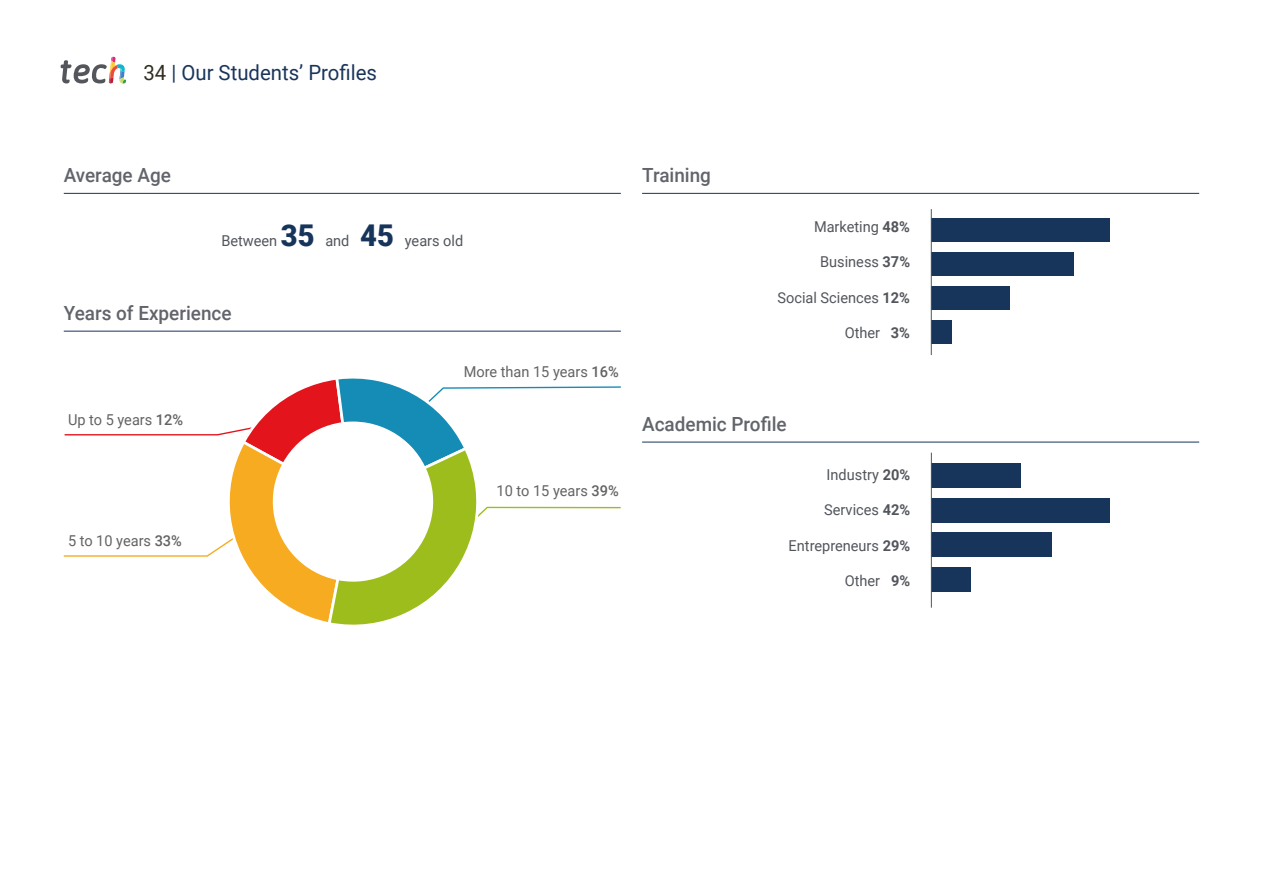
<style>
.page{position:relative;width:1263px;height:893px;background:#fff}
.page>*{position:absolute;margin:0;border:0;box-sizing:border-box;transform-origin:0 0}
.t1{font:21px "Roboto";color:#1a355c}
.t2{font:500 19.5px "Roboto";color:#61646a}
.t3{font:15px "Roboto";color:#52555b}
.t4{font:15px "Roboto";color:#636363}
.s1{color:#312e20}
.s2{font-weight:900;font-size:30px;color:#17355b}
.s3{font-weight:500}
.s4{font-weight:700}
</style>
<div class="page">
<svg style="left:61px;top:57px;width:65px;height:27px"></svg>
<hr style="left:64px;top:193px;width:557px;height:1px;background:#17355b">
<hr style="left:64px;top:331px;width:557px;height:1px;background:#17355b">
<hr style="left:642px;top:442px;width:557px;height:1px;background:#17355b">
<div style="left:931px;top:463px;width:90px;height:25px;background:#17355b"></div>
<div style="left:931px;top:498px;width:179px;height:24px;background:#17355b"></div>
<div style="left:931px;top:533px;width:121px;height:24px;background:#17355b"></div>
<div style="left:931px;top:567px;width:39px;height:25px;background:#17355b"></div>
<hr style="left:931px;top:453px;width:1px;height:155px;background:#52555b">
<hr style="left:642px;top:193px;width:557px;height:1px;background:#17355b">
<div style="left:931px;top:219px;width:179px;height:23px;background:#17355b"></div>
<div style="left:931px;top:252px;width:143px;height:24px;background:#17355b"></div>
<div style="left:931px;top:286px;width:78px;height:24px;background:#17355b"></div>
<div style="left:931px;top:320px;width:21px;height:23px;background:#17355b"></div>
<hr style="left:931px;top:209px;width:1px;height:146px;background:#52555b">
<svg style="left:64px;top:378px;width:557px;height:247px"></svg>
<h1 class="t1" style="left:144px;top:57px;width:235px"><span class="s1">34</span> | Our Students’ Profiles</h1>
<h2 class="t2" style="left:64px;top:161px;width:109px">Average Age</h2>
<p class="t3" style="left:221px;top:230px;width:243px">Between <span class="s2">35</span> and <span class="s2">45</span> years old</p>
<h2 class="t2" style="left:64px;top:300px;width:169px">Years of Experience</h2>
<p class="t4" style="left:464px;top:361px;width:157px">More than 15 years <span class="s3">16%</span></p>
<h2 class="t2" style="left:642px;top:161px;width:70px">Training</h2>
<p class="t3" style="left:814px;top:216px;width:98px">Marketing <span class="s4">48%</span></p>
<p class="t3" style="left:820px;top:252px;width:91px">Business <span class="s4">37%</span></p>
<p class="t3" style="left:777px;top:287px;width:134px">Social Sciences <span class="s4">12%</span></p>
<p class="t3" style="left:845px;top:323px;width:67px">Other <span class="s4">3%</span></p>
<p class="t4" style="left:68px;top:409px;width:117px">Up to 5 years <span class="s3">12%</span></p>
<h2 class="t2" style="left:642px;top:411px;width:146px">Academic Profile</h2>
<p class="t4" style="left:68px;top:530px;width:115px">5 to 10 years <span class="s3">33%</span></p>
<p class="t4" style="left:497px;top:480px;width:124px">10 to 15 years <span class="s3">39%</span></p>
<p class="t3" style="left:827px;top:464px;width:85px">Industry <span class="s4">20%</span></p>
<p class="t3" style="left:824px;top:499px;width:87px">Services <span class="s4">42%</span></p>
<p class="t3" style="left:789px;top:535px;width:123px">Entrepreneurs <span class="s4">29%</span></p>
<p class="t3" style="left:845px;top:570px;width:67px">Other <span class="s4">9%</span></p>
</div>
